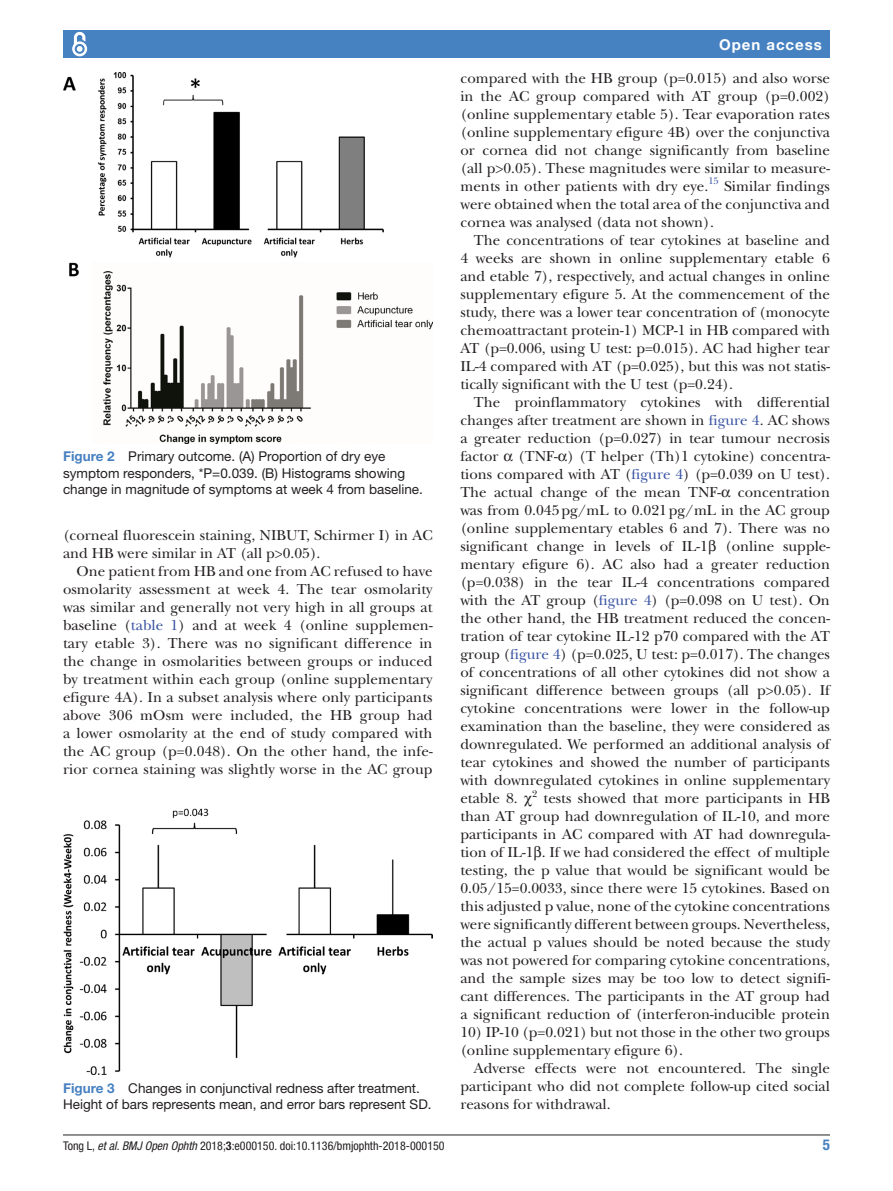
<style>
.page{position:relative;width:893px;height:1191px;background:#fff}
.page>*{position:absolute;margin:0;border:0;box-sizing:border-box;transform-origin:0 0}
.t1{font:15px/18px "New Baskerville";color:#231f20;text-align:justify}
.t2{font:700 15px "Helvetica Neue LT Std";letter-spacing:.065em;color:#fff}
.t3{font:700 condensed 15px "Helvetica Neue LT Std";color:#4681c2}
.t4{font:13.5px/16.5px "Helvetica Neue LT Std";color:#231f20}
.t5{font:condensed 12px "Helvetica Neue LT Std";color:#231f20}
.t6{font:9.9px "New Baskerville";color:#3853a3}
.t7{font:9.9px "New Baskerville";color:#231f20}
.s1{font-weight:700;color:#4681c2}
.s2{color:#3853a3}
.s3{font-style:italic}
.s4{font-weight:700}
</style>
<div class="page">
<hr style="left:63px;top:1134px;width:767px;height:1px;background:#231f20">
<div style="left:63px;top:31px;width:767px;height:27px;background:#4681c2"></div>
<svg style="left:72px;top:31px;width:16px;height:26px"></svg>
<img style="left:63px;top:808px;width:370px;height:266px">
<img style="left:63px;top:73px;width:370px;height:370px">
<p class="t4" style="left:63px;top:448px;width:361px"><span class="s1">Figure 2</span> Primary outcome. (A) Proportion of dry eye symptom responders, *P=0.039. (B) Histograms showing change in magnitude of symptoms at week 4 from baseline.</p>
<p class="t1" style="left:63px;top:526px;width:371px">(corneal fluorescein staining, NIBUT, Schirmer I) in AC and HB were similar in AT (all p&gt;0.05).</p>
<p class="t1" style="left:63px;top:562px;width:371px;text-indent:14px">One patient from HB and one from AC refused to have osmolarity assessment at week 4. The tear osmolarity was similar and generally not very high in all groups at baseline (<span class="s2">table 1</span>) and at week 4 (online supplemen&shy;tary etable 3). There was no significant difference in the change in osmolarities between groups or induced by treatment within each group (online supplementary efigure 4A). In a subset analysis where only participants above 306 mOsm were included, the HB group had a lower osmolarity at the end of study compared with the AC group (p=0.048). On the other hand, the infe&shy;rior cornea staining was slightly worse in the AC group</p>
<p class="t4" style="left:63px;top:1079px;width:370px"><span class="s1">Figure 3</span> Changes in conjunctival redness after treatment.<br>Height of bars represents mean, and error bars represent SD.</p>
<p class="t2" style="left:719px;top:35px;width:104px">Open access</p>
<p class="t1" style="left:460px;top:69px;width:371px">compared with the HB group (p=0.015) and also worse in the AC group compared with AT group (p=0.002) (online supplementary etable 5). Tear evaporation rates (online supplementary efigure 4B) over the conjunctiva or cornea did not change significantly from baseline (all p&gt;0.05). These magnitudes were similar to measure&shy;ments in other patients with dry eye.</p>
<p class="t6" style="left:708px;top:175px;width:12px">15</p>
<p class="t1" style="left:460px;top:177px;width:371px;text-indent:264px">Similar findings were obtained when the total area of the conjunctiva and cornea was analysed (data not shown).</p>
<p class="t1" style="left:460px;top:231px;width:371px;text-indent:14px">The concentrations of tear cytokines at baseline and 4 weeks are shown in online supplementary etable 6 and etable 7), respectively, and actual changes in online supplementary efigure 5. At the commencement of the study, there was a lower tear concentration of (monocyte chemoattractant protein-1) MCP-1 in HB compared with AT (p=0.006, using U test: p=0.015). AC had higher tear IL-4 compared with AT (p=0.025), but this was not statis&shy;tically significant with the U test (p=0.24).</p>
<p class="t1" style="left:460px;top:393px;width:371px;text-indent:14px">The proinflammatory cytokines with differential changes after treatment are shown in <span class="s2">figure 4</span>. AC shows a greater reduction (p=0.027) in tear tumour necrosis factor</p>
<p class="t1" style="left:460px;top:447px;width:371px;text-indent:58px">(TNF- ) (T helper (Th)1 cytokine) concentra&shy;tions compared with AT (<span class="s2">figure 4</span>) (p=0.039 on U test).<br>The actual change of the mean TNF- concentration was from 0.045pg/mL to 0.021pg/mL in the AC group (online supplementary etables 6 and 7). There was no significant change in levels of IL-1 (online supple&shy;mentary efigure 6). AC also had a greater reduction (p=0.038) in the tear IL-4 concentrations compared with the AT group (<span class="s2">figure 4</span>) (p=0.098 on U test). On the other hand, the HB treatment reduced the concen&shy;tration of tear cytokine IL-12 p70 compared with the AT group (<span class="s2">figure 4</span>) (p=0.025, U test: p=0.017). The changes of concentrations of all other cytokines did not show a significant difference between groups (all p&gt;0.05). If cytokine concentrations were lower in the follow-up examination than the baseline, they were considered as downregulated. We performed an additional analysis of tear cytokines and showed the number of participants with downregulated cytokines in online supplementary etable 8.</p>
<p class="t7" style="left:532px;top:787px;width:7px">2</p>
<p class="t1" style="left:460px;top:789px;width:371px;text-indent:83px">tests showed that more participants in HB than AT group had downregulation of IL-10, and more participants in AC compared with AT had downregula&shy;tion of IL-1 . If we had considered the effect of multiple testing, the p value that would be significant would be 0.05/15=0.0033, since there were 15 cytokines. Based on this adjusted p value, none of the cytokine concentrations were significantly different between groups. Nevertheless, the actual p values should be noted because the study was not powered for comparing cytokine concentrations, and the sample sizes may be too low to detect signifi&shy;cant differences. The participants in the AT group had a significant reduction of (interferon-inducible protein</p>
<p class="t1" style="left:460px;top:1023px;width:371px">10) IP-10 (p=0.021) but not those in the other two groups (online supplementary efigure 6).</p>
<p class="t1" style="left:460px;top:1059px;width:371px;text-indent:14px">Adverse effects were not encountered. The single participant who did not complete follow-up cited social reasons for withdrawal.</p>
<p class="t5" style="left:63px;top:1138px;width:383px">Tong L, <span class="s3">et al</span>. <span class="s3">BMJ Open Ophth</span> 2018;<span class="s4">3</span>:e000150. doi:10.1136/bmjophth-2018-000150</p>
<p class="t3" style="left:823px;top:1135px;width:9px">5</p>
</div>
